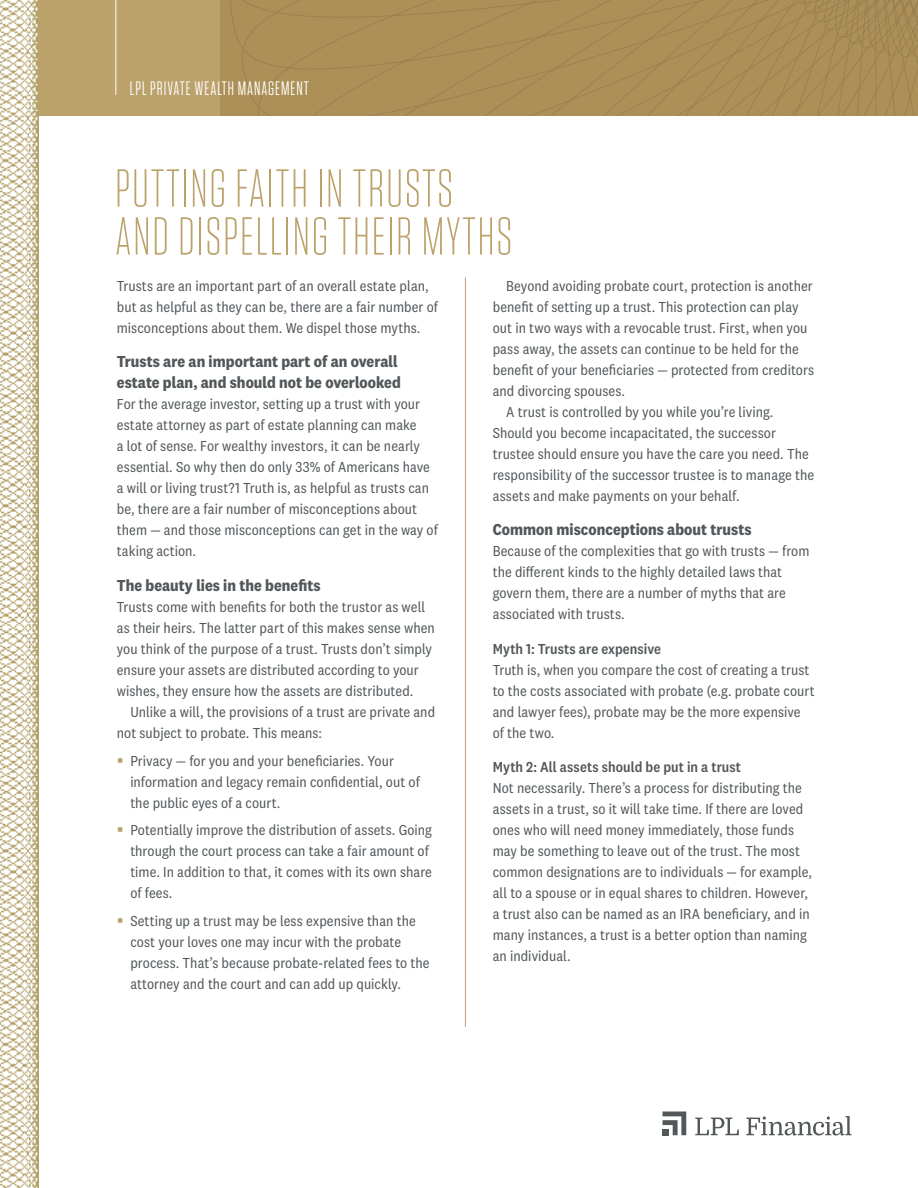
<style>
.page{position:relative;width:918px;height:1188px;background:#fff}
.page>*{position:absolute;margin:0;border:0;box-sizing:border-box;transform-origin:0 0}
.Headline{font:300 53.25px/48px "Tungsten Narrow";letter-spacing:.035em;color:#bba16a}
.Headline-2{font:19.5px "Tungsten Narrow";letter-spacing:.05em;color:#fff}
._04-2_Second_Subhead{font:700 16.5px/21px "National 2 Narrow";letter-spacing:.005em;color:#52575a}
._05-1_Body_First_Paragraph{font:15px/21px "National 2 Narrow";letter-spacing:.005em;color:#52575a}
._05-2_Body_Indent{font:15px/21px "National 2 Narrow";letter-spacing:.005em;color:#52575a}
._04-2_Second_Subhead-2{font:500 15px "National 2 Narrow";letter-spacing:.005em;color:#52575a}
.s1{color:#b3a169}
</style>
<div class="page">
<img style="left:0;top:0;width:38px;height:1188px">
<div style="left:38px;top:0;width:880px;height:115px;background:#bba16a"></div>
<svg style="left:221px;top:0;width:697px;height:115px;background:#ab8e57"></svg>
<hr style="left:116px;top:0;width:1px;height:95px;background:#fff">
<svg style="left:663px;top:1112px;width:23px;height:23px"></svg>
<svg style="left:695px;top:1118px;width:44px;height:17px"></svg>
<svg style="left:746px;top:1116px;width:106px;height:20px"></svg>
<hr style="left:465px;top:277px;width:1px;height:750px;background:#bba16a">
<p class="Headline-2" style="left:130px;top:78px;width:180px">LPL PRIVATE WEALTH MANAGEMENT</p>
<p class="Headline" style="left:115px;top:166px;width:399px">PUTTING FAITH IN TRUSTS<br>AND DISPELLING THEIR MYTHS</p>
<p class="_05-1_Body_First_Paragraph" style="left:117px;top:275px;width:323px">Trusts are an important part of an overall estate plan, but as helpful as they can be, there are a fair number of misconceptions about them. We dispel those myths.</p>
<p class="_04-2_Second_Subhead" style="left:117px;top:351px;width:286px">Trusts are an important part of an overall estate plan, and should not be overlooked</p>
<p class="_05-1_Body_First_Paragraph" style="left:117px;top:394px;width:323px">For the average investor, setting up a trust with your estate attorney as part of estate planning can make<br>a lot of sense. For wealthy investors, it can be nearly essential. So why then do only 33% of Americans have a will or living trust?1 Truth is, as helpful as trusts can be, there are a fair number of misconceptions about them — and those misconceptions can get in the way of taking action.</p>
<p class="_04-2_Second_Subhead" style="left:117px;top:575px;width:205px">The beauty lies in the benefits</p>
<p class="_05-1_Body_First_Paragraph" style="left:117px;top:596px;width:320px">Trusts come with benefits for both the trustor as well as their heirs. The latter part of this makes sense when you think of the purpose of a trust. Trusts don’t simply ensure your assets are distributed according to your wishes, they ensure how the assets are distributed.</p>
<p class="_05-2_Body_Indent" style="left:117px;top:701px;width:320px;text-indent:14px">Unlike a will, the provisions of a trust are private and not subject to probate. This means:</p>
<p class="_05-1_Body_First_Paragraph" style="left:130px;top:750px;width:291px;text-indent:-14px"><span class="s1">▪</span> Privacy — for you and your beneficiaries. Your information and legacy remain confidential, out of the public eyes of a court.</p>
<p class="_05-1_Body_First_Paragraph" style="left:130px;top:820px;width:303px;text-indent:-14px"><span class="s1">▪</span> Potentially improve the distribution of assets. Going through the court process can take a fair amount of time. In addition to that, it comes with its own share of fees.</p>
<p class="_05-1_Body_First_Paragraph" style="left:130px;top:911px;width:301px;text-indent:-14px"><span class="s1">▪</span> Setting up a trust may be less expensive than the cost your loves one may incur with the probate process. That’s because probate-related fees to the attorney and the court and can add up quickly.</p>
<p class="_05-2_Body_Indent" style="left:493px;top:275px;width:323px;text-indent:14px">Beyond avoiding probate court, protection is another benefit of setting up a trust. This protection can play out in two ways with a revocable trust. First, when you pass away, the assets can continue to be held for the benefit of your beneficiaries — protected from creditors and divorcing spouses.</p>
<p class="_05-2_Body_Indent" style="left:493px;top:401px;width:323px;text-indent:14px">A trust is controlled by you while you’re living.<br>Should you become incapacitated, the successor trustee should ensure you have the care you need. The responsibility of the successor trustee is to manage the assets and make payments on your behalf.</p>
<p class="_04-2_Second_Subhead" style="left:493px;top:519px;width:260px">Common misconceptions about trusts</p>
<p class="_05-1_Body_First_Paragraph" style="left:493px;top:541px;width:318px">Because of the complexities that go with trusts — from the different kinds to the highly detailed laws that govern them, there are a number of myths that are associated with trusts.</p>
<p class="_04-2_Second_Subhead-2" style="left:493px;top:640px;width:170px">Myth 1: Trusts are expensive</p>
<p class="_05-1_Body_First_Paragraph" style="left:493px;top:659px;width:323px">Truth is, when you compare the cost of creating a trust to the costs associated with probate (e.g. probate court and lawyer fees), probate may be the more expensive of the two.</p>
<p class="_04-2_Second_Subhead-2" style="left:493px;top:759px;width:250px">Myth 2: All assets should be put in a trust</p>
<p class="_05-1_Body_First_Paragraph" style="left:493px;top:778px;width:321px">Not necessarily. There’s a process for distributing the assets in a trust, so it will take time. If there are loved ones who will need money immediately, those funds may be something to leave out of the trust. The most common designations are to individuals — for example, all to a spouse or in equal shares to children. However, a trust also can be named as an IRA beneficiary, and in many instances, a trust is a better option than naming an individual.</p>
</div>
